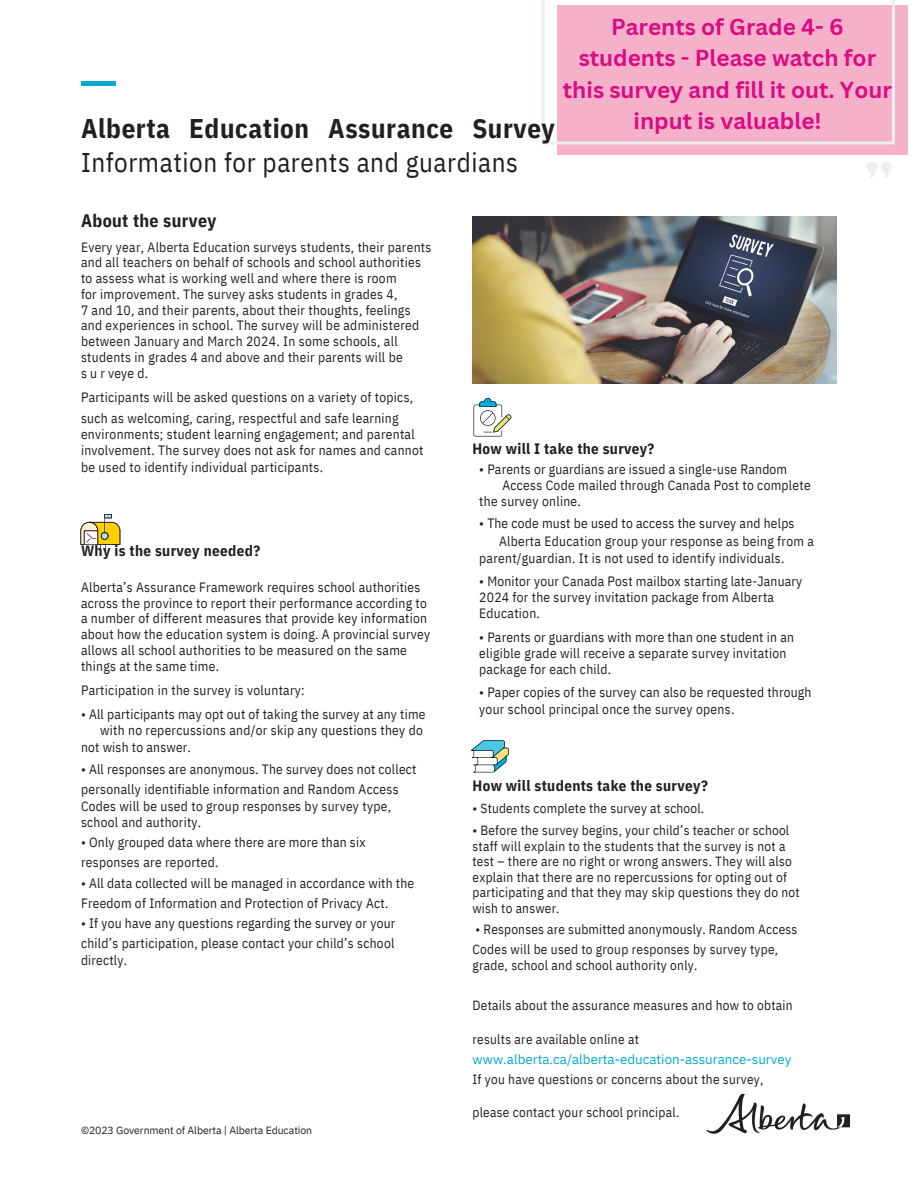
<style>
.page{position:relative;width:918px;height:1188px;background:#fff}
.page>*{position:absolute;margin:0;border:0;box-sizing:border-box;transform-origin:0 0}
.t1{font:27px/33.8px "IBM Plex Sans Cond";letter-spacing:.02em;color:#231f20}
.t2{font:700 22.5px/31.5px "Canva Sans";color:#da0b85;text-align:center}
.t3{font:700 18px "IBM Plex Sans Cond";letter-spacing:.02em;color:#231f20}
.t4{font:700 15px "IBM Plex Sans Cond";letter-spacing:.025em;color:#231f20}
.t5{font:13.5px/15.8px "IBM Plex Sans Cond";letter-spacing:.02em;color:#231f20}
.t6{font:13.35px/15.6px "IBM Plex Sans Cond";letter-spacing:.02em;color:#231f20}
.t7{font:10.5px "IBM Plex Sans";letter-spacing:-.01em;color:#231f20}
.s1{font-weight:700}
.s2{font-family:"IBM Plex Sans";color:#00aad2}
</style>
<div class="page">
<div style="left:81px;top:81px;width:34px;height:5px;background:#00aad2"></div>
<img style="left:472px;top:216px;width:365px;height:168px">
<svg style="left:80px;top:514px;width:40px;height:40px"></svg>
<svg style="left:470px;top:740px;width:39px;height:32px"></svg>
<svg style="left:473px;top:398px;width:39px;height:39px"></svg>
<svg style="left:706px;top:1094px;width:144px;height:40px"></svg>
<div style="left:558px;top:5px;width:350px;height:149px;background:#f5b1ca"></div>
<svg style="left:542px;top:0;width:353px;height:178px"></svg>
<h2 class="t2" style="left:563px;top:10px;width:331px">Parents of Grade 4- 6 students - Please watch for this survey and fill it out. Your input is valuable!</h2>
<h1 class="t1" style="left:81px;top:111px;width:476px"><span class="s1">Alberta Education Assurance Survey<br></span>Information for parents and guardians</h1>
<h3 class="t3" style="left:81px;top:209px;width:137px">About the survey</h3>
<h5 class="t5" style="left:81px;top:239px;width:352px">Every year, Alberta Education surveys students, their parents and all teachers on behalf of schools and school authorities to assess what is working well and where there is room<br>for improvement. The survey asks students in grades 4,<br>7 and 10, and their parents, about their thoughts, feelings and experiences in school. The survey will be administered between January and March 2024. In some schools, all students in grades 4 and above and their parents will be<br>s u r veye d.</h5>
<h5 class="t5" style="left:81px;top:389px;width:334px">Participants will be asked questions on a variety of topics,</h5>
<h4 class="t5" style="left:81px;top:409px;width:344px;line-height:16.5px">such as welcoming, caring, respectful and safe learning environments; student learning engagement; and parental involvement. The survey does not ask for names and cannot be used to identify individual participants.</h4>
<p class="t4" style="left:472px;top:439px;width:183px">How will I take the survey?</p>
<h4 class="t5" style="left:479px;top:461px;width:310px">• Parents or guardians are issued a single-use Random</h4>
<h4 class="t5" style="left:502px;top:477px;width:310px">Access Code mailed through Canada Post to complete</h4>
<h4 class="t5" style="left:479px;top:493px;width:103px">the survey online.</h4>
<h4 class="t5" style="left:479px;top:515px;width:317px">• The code must be used to access the survey and helps</h4>
<h4 class="t5" style="left:499px;top:533px;width:316px">Alberta Education group your response as being from a</h4>
<h4 class="t5" style="left:479px;top:550px;width:307px">parent/guardian. It is not used to identify individuals.</h4>
<h4 class="t5" style="left:479px;top:572px;width:325px;line-height:16.4px">• Monitor your Canada Post mailbox starting late-January<br>2024 for the survey invitation package from Alberta<br>Education.</h4>
<h4 class="t5" style="left:479px;top:629px;width:316px;line-height:16.4px">• Parents or guardians with more than one student in an eligible grade will receive a separate survey invitation package for each child.</h4>
<h4 class="t5" style="left:479px;top:684px;width:334px">• Paper copies of the survey can also be requested through</h4>
<h5 class="t5" style="left:479px;top:701px;width:257px">your school principal once the survey opens.</h5>
<h5 class="t4" style="left:81px;top:541px;width:181px">Why is the survey needed?</h5>
<h5 class="t5" style="left:81px;top:579px;width:351px">Alberta’s Assurance Framework requires school authorities across the province to report their performance according to a number of different measures that provide key information about how the education system is doing. A provincial survey allows all school authorities to be measured on the same things at the same time.</h5>
<h5 class="t5" style="left:81px;top:682px;width:225px">Participation in the survey is voluntary:</h5>
<h5 class="t5" style="left:81px;top:706px;width:346px">• All participants may opt out of taking the survey at any time</h5>
<h5 class="t5" style="left:100px;top:722px;width:324px">with no repercussions and/or skip any questions they do</h5>
<h5 class="t5" style="left:81px;top:739px;width:112px">not wish to answer.</h5>
<h5 class="t5" style="left:81px;top:759px;width:337px;line-height:20.2px">• All responses are anonymous. The survey does not collect personally identifiable information and Random Access</h5>
<h5 class="t5" style="left:81px;top:798px;width:312px">Codes will be used to group responses by survey type, school and authority.</h5>
<h5 class="t5" style="left:81px;top:832px;width:286px;line-height:20.2px">• Only grouped data where there are more than six responses are reported.</h5>
<h5 class="t5" style="left:81px;top:873px;width:335px;line-height:20.2px">• All data collected will be managed in accordance with the<br>Freedom of Information and Protection of Privacy Act.</h5>
<h5 class="t5" style="left:81px;top:915px;width:316px">• If you have any questions regarding the survey or your</h5>
<p class="t5" style="left:81px;top:935px;width:315px;line-height:16.8px">child’s participation, please contact your child’s school directly.</p>
<p class="t4" style="left:472px;top:775px;width:237px">How will students take the survey?</p>
<p class="t6" style="left:472px;top:800px;width:233px">• Students complete the survey at school.</p>
<p class="t6" style="left:472px;top:822px;width:329px">• Before the survey begins, your child’s teacher or school staff will explain to the students that the survey is not a test – there are no right or wrong answers. They will also explain that there are no repercussions for opting out of participating and that they may skip questions they do not wish to answer.</p>
<h4 class="t6" style="left:472px;top:919px;width:326px;line-height:20px">• Responses are submitted anonymously. Random Access<br>Codes will be used to group responses by survey type,</h4>
<h4 class="t6" style="left:472px;top:958px;width:227px">grade, school and school authority only.</h4>
<h4 class="t6" style="left:472px;top:998px;width:322px">Details about the assurance measures and how to obtain</h4>
<h4 class="t6" style="left:472px;top:1029px;width:320px;line-height:20px">results are available online at <span class="s2">www.alberta.ca/alberta-education-assurance-survey<br></span>If you have questions or concerns about the survey,</h4>
<h4 class="t6" style="left:472px;top:1104px;width:208px">please contact your school principal.</h4>
<h2 class="t7" style="left:81px;top:1123px;width:233px">©2023 Government of Alberta | Alberta Education</h2>
</div>
